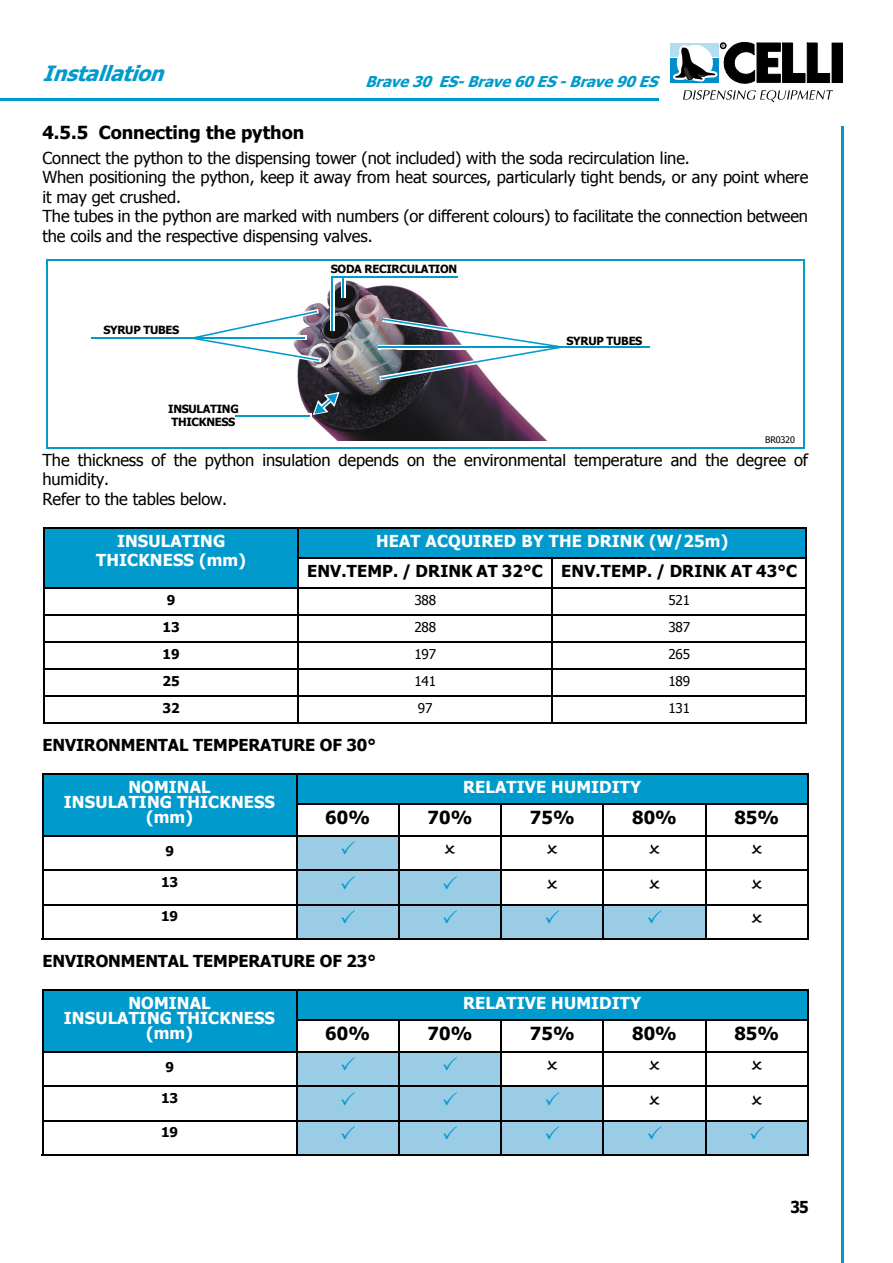
<style>
.page{position:relative;width:893px;height:1263px;background:#fff}
.page>*{position:absolute;margin:0;border:0;box-sizing:border-box;transform-origin:0 0}
.t1{font:italic 700 21px "Tahoma";color:#009acc}
.t2{font:700 18px "Tahoma";color:#000}
.t3{font:16.5px/19.5px "Tahoma";letter-spacing:-.01em;color:#000}
.t4{font:700 16.5px/15px "Tahoma";letter-spacing:.01em;color:#fff;text-align:center}
.t5{font:700 16.5px "Tahoma";letter-spacing:-.01em;color:#000}
.t6{font:700 16.5px "Tahoma";letter-spacing:.01em;color:#000}
.t7{font:700 16.5px "Tahoma";letter-spacing:-.01em;color:#000;scale:.91 1}
.t8{font:italic 700 15px "Tahoma";color:#009acc}
.t9{font:13.5px "Tahoma";letter-spacing:-.005em;color:#000}
.t10{font:700 13.5px "Tahoma";letter-spacing:-.01em;color:#000}
.t11{font:700 11.25px/12.8px "Tahoma";letter-spacing:-.025em;color:#000}
.t12{font:9px "Tahoma";letter-spacing:-.015em;color:#000}
</style>
<div class="page">
<svg style="left:683px;top:90px;width:150px;height:12px"></svg>
<div style="left:832px;top:43px;width:10px;height:40px;background:#000"></div>
<div style="left:671px;top:43px;width:48px;height:14px;background:#b3ddf0"></div>
<div style="left:671px;top:58px;width:48px;height:25px;background:#008dcc"></div>
<svg style="left:673px;top:42px;width:157px;height:42px"></svg>
<hr style="left:841px;top:127px;width:3px;height:1136px;background:#009acc">
<hr style="left:0;top:98px;width:657px;height:3px;background:#009acc">
<div style="left:44px;top:528px;width:254px;height:60px;background:#009acc"></div>
<div style="left:298px;top:528px;width:508px;height:30px;background:#009acc"></div>
<div style="left:43px;top:774px;width:254px;height:62px;background:#009acc"></div>
<div style="left:297px;top:774px;width:511px;height:30px;background:#009acc"></div>
<div style="left:297px;top:836px;width:102px;height:34px;background:#9acce6"></div>
<div style="left:297px;top:870px;width:102px;height:35px;background:#9acce6"></div>
<div style="left:399px;top:870px;width:102px;height:35px;background:#9acce6"></div>
<div style="left:297px;top:905px;width:102px;height:34px;background:#9acce6"></div>
<div style="left:399px;top:905px;width:102px;height:34px;background:#9acce6"></div>
<div style="left:501px;top:905px;width:102px;height:34px;background:#9acce6"></div>
<div style="left:603px;top:905px;width:103px;height:34px;background:#9acce6"></div>
<div style="left:43px;top:990px;width:254px;height:62px;background:#009acc"></div>
<div style="left:297px;top:990px;width:511px;height:30px;background:#009acc"></div>
<div style="left:297px;top:1052px;width:102px;height:34px;background:#9acce6"></div>
<div style="left:399px;top:1052px;width:102px;height:34px;background:#9acce6"></div>
<div style="left:297px;top:1086px;width:102px;height:35px;background:#9acce6"></div>
<div style="left:399px;top:1086px;width:102px;height:35px;background:#9acce6"></div>
<div style="left:501px;top:1086px;width:102px;height:35px;background:#9acce6"></div>
<div style="left:297px;top:1121px;width:102px;height:34px;background:#9acce6"></div>
<div style="left:399px;top:1121px;width:102px;height:34px;background:#9acce6"></div>
<div style="left:501px;top:1121px;width:102px;height:34px;background:#9acce6"></div>
<div style="left:603px;top:1121px;width:103px;height:34px;background:#9acce6"></div>
<div style="left:706px;top:1121px;width:102px;height:34px;background:#9acce6"></div>
<hr style="left:43px;top:529px;width:2px;height:193px;background:#000">
<hr style="left:297px;top:527px;width:2px;height:197px;background:#000">
<hr style="left:551px;top:557px;width:2px;height:167px;background:#000">
<hr style="left:805px;top:529px;width:2px;height:193px;background:#000">
<hr style="left:43px;top:527px;width:764px;height:2px;background:#000">
<hr style="left:297px;top:557px;width:510px;height:2px;background:#000">
<hr style="left:43px;top:587px;width:764px;height:2px;background:#000">
<hr style="left:43px;top:614px;width:764px;height:2px;background:#000">
<hr style="left:43px;top:641px;width:764px;height:2px;background:#000">
<hr style="left:43px;top:668px;width:256px;height:2px;background:#000">
<hr style="left:297px;top:668px;width:510px;height:2px;background:#000">
<hr style="left:43px;top:695px;width:764px;height:2px;background:#000">
<hr style="left:43px;top:722px;width:764px;height:2px;background:#000">
<hr style="left:42px;top:775px;width:1px;height:163px;background:#000">
<hr style="left:296px;top:773px;width:1px;height:167px;background:#000">
<hr style="left:398px;top:803px;width:2px;height:137px;background:#000">
<hr style="left:500px;top:803px;width:2px;height:137px;background:#000">
<hr style="left:603px;top:803px;width:1px;height:137px;background:#000">
<hr style="left:705px;top:803px;width:1px;height:137px;background:#000">
<hr style="left:807px;top:775px;width:2px;height:163px;background:#000">
<hr style="left:42px;top:773px;width:766px;height:2px;background:#000">
<hr style="left:296px;top:803px;width:512px;height:2px;background:#000">
<hr style="left:42px;top:835px;width:766px;height:1px;background:#000">
<hr style="left:42px;top:869px;width:766px;height:2px;background:#000">
<hr style="left:42px;top:904px;width:766px;height:1px;background:#000">
<hr style="left:42px;top:938px;width:254px;height:2px;background:#000">
<hr style="left:297px;top:938px;width:511px;height:2px;background:#000">
<hr style="left:42px;top:991px;width:1px;height:163px;background:#000">
<hr style="left:296px;top:989px;width:1px;height:167px;background:#000">
<hr style="left:398px;top:1019px;width:2px;height:137px;background:#000">
<hr style="left:500px;top:1019px;width:2px;height:137px;background:#000">
<hr style="left:603px;top:1019px;width:1px;height:137px;background:#000">
<hr style="left:705px;top:1019px;width:1px;height:137px;background:#000">
<hr style="left:807px;top:991px;width:2px;height:163px;background:#000">
<hr style="left:42px;top:989px;width:766px;height:2px;background:#000">
<hr style="left:296px;top:1019px;width:512px;height:2px;background:#000">
<hr style="left:42px;top:1051px;width:766px;height:1px;background:#000">
<hr style="left:42px;top:1085px;width:766px;height:2px;background:#000">
<hr style="left:42px;top:1120px;width:766px;height:1px;background:#000">
<hr style="left:42px;top:1154px;width:254px;height:2px;background:#000">
<hr style="left:297px;top:1154px;width:511px;height:2px;background:#000">
<img style="left:297px;top:280px;width:251px;height:161px">
<svg style="left:235px;top:413px;width:76px;height:5px"></svg>
<hr style="left:235px;top:415px;width:75px;height:1px;background:#009acc">
<svg style="left:313px;top:392px;width:26px;height:23px"></svg>
<svg style="left:341px;top:279px;width:4px;height:19px"></svg>
<hr style="left:47px;top:259px;width:757px;height:2px;background:#009acc">
<hr style="left:803px;top:260px;width:1px;height:189px;background:#009acc">
<hr style="left:46px;top:447px;width:758px;height:2px;background:#009acc">
<hr style="left:46px;top:259px;width:2px;height:189px;background:#009acc">
<hr style="left:379px;top:346px;width:270px;height:2px;background:#009acc">
<div style="left:330px;top:277px;width:5px;height:54px;background:#fff"></div>
<hr style="left:331px;top:276px;width:126px;height:2px;background:#009acc">
<hr style="left:331px;top:277px;width:2px;height:53px;background:#009acc">
<svg style="left:342px;top:278px;width:1px;height:20px"></svg>
<svg style="left:378px;top:309px;width:183px;height:71px"></svg>
<svg style="left:496px;top:280px;width:52px;height:23px"></svg>
<hr style="left:498px;top:296px;width:250px;height:4px;background:#fff">
<hr style="left:91px;top:337px;width:213px;height:2px;background:#009acc">
<svg style="left:191px;top:309px;width:131px;height:54px"></svg>
<p class="t1" style="left:42px;top:60px;width:131px">Installation</p>
<p class="t8" style="left:365px;top:72px;width:300px">Brave30 ES-Brave60ES-Brave90ES</p>
<p class="t2" style="left:42px;top:121px;width:263px">4.5.5 Connecting the python</p>
<p class="t3" style="left:42px;top:148px;width:767px">Connect the python to the dispensing tower (not included) with the soda recirculation line.<br>When positioning the python, keep it away from heat sources, particularly tight bends, or any point where it may get crushed.<br>The tubes in the python are marked with numbers (or different colours) to facilitate the connection between the coils and the respective dispensing valves.</p>
<p class="t11" style="left:103px;top:323px;width:77px">SYRUP TUBES</p>
<p class="t11" style="left:168px;top:402px;width:72px">INSULATING<br>THICKNESS</p>
<p class="t11" style="left:331px;top:262px;width:128px">SODA RECIRCULATION</p>
<p class="t11" style="left:566px;top:334px;width:78px">SYRUP TUBES</p>
<p class="t12" style="left:765px;top:434px;width:31px">BR0320</p>
<p class="t3" style="left:42px;top:449px;width:767px">The thickness of the python insulation depends on the environmental temperature and the degree of humidity.<br>Refer to the tables below.</p>
<p class="t4" style="left:96px;top:530px;width:151px;line-height:19.5px">INSULATING<br>THICKNESS (mm)</p>
<p class="t4" style="left:376px;top:533px;width:354px">HEAT ACQUIRED BY THE DRINK (W/25m)</p>
<p class="t6" style="left:307px;top:560px;width:491px">ENV.TEMP. / DRINK AT 32°C ENV.TEMP. / DRINK AT 43°C</p>
<p class="t10" style="left:167px;top:591px;width:10px">9</p>
<p class="t9" style="left:414px;top:591px;width:23px">388</p>
<p class="t9" style="left:668px;top:591px;width:23px">521</p>
<p class="t10" style="left:163px;top:618px;width:19px">13</p>
<p class="t9" style="left:414px;top:618px;width:23px">288</p>
<p class="t9" style="left:668px;top:618px;width:23px">387</p>
<p class="t10" style="left:163px;top:645px;width:19px">19</p>
<p class="t9" style="left:414px;top:645px;width:23px">197</p>
<p class="t9" style="left:668px;top:645px;width:23px">265</p>
<p class="t10" style="left:163px;top:672px;width:19px">25</p>
<p class="t9" style="left:414px;top:672px;width:23px">141</p>
<p class="t9" style="left:668px;top:672px;width:23px">189</p>
<p class="t10" style="left:163px;top:699px;width:19px">32</p>
<p class="t9" style="left:418px;top:699px;width:16px">97</p>
<p class="t9" style="left:668px;top:699px;width:23px">131</p>
<p class="t5" style="left:42px;top:734px;width:335px">ENVIRONMENTAL TEMPERATURE OF 30°</p>
<p class="t4" style="left:64px;top:779px;width:213px">NOMINAL<br>INSULATING THICKNESS (mm)</p>
<p class="t4" style="left:463px;top:779px;width:180px">RELATIVE HUMIDITY</p>
<p class="t2" style="left:325px;top:806px;width:46px">60%</p>
<p class="t2" style="left:427px;top:806px;width:46px">70%</p>
<p class="t2" style="left:530px;top:806px;width:46px">75%</p>
<p class="t2" style="left:632px;top:806px;width:46px">80%</p>
<p class="t2" style="left:734px;top:806px;width:46px">85%</p>
<p class="t10" style="left:165px;top:842px;width:10px">9</p>
<p class="t10" style="left:161px;top:873px;width:19px">13</p>
<p class="t10" style="left:161px;top:908px;width:19px">19</p>
<p class="t5" style="left:42px;top:950px;width:335px">ENVIRONMENTAL TEMPERATURE OF 23°</p>
<p class="t4" style="left:64px;top:995px;width:213px">NOMINAL<br>INSULATING THICKNESS (mm)</p>
<p class="t4" style="left:463px;top:995px;width:180px">RELATIVE HUMIDITY</p>
<p class="t2" style="left:325px;top:1022px;width:46px">60%</p>
<p class="t2" style="left:427px;top:1022px;width:46px">70%</p>
<p class="t2" style="left:530px;top:1022px;width:46px">75%</p>
<p class="t2" style="left:632px;top:1022px;width:46px">80%</p>
<p class="t2" style="left:734px;top:1022px;width:46px">85%</p>
<p class="t10" style="left:165px;top:1058px;width:10px">9</p>
<p class="t10" style="left:161px;top:1089px;width:19px">13</p>
<p class="t10" style="left:161px;top:1124px;width:19px">19</p>
<p class="t7" style="left:790px;top:1196px;width:22px">35</p>
</div>
